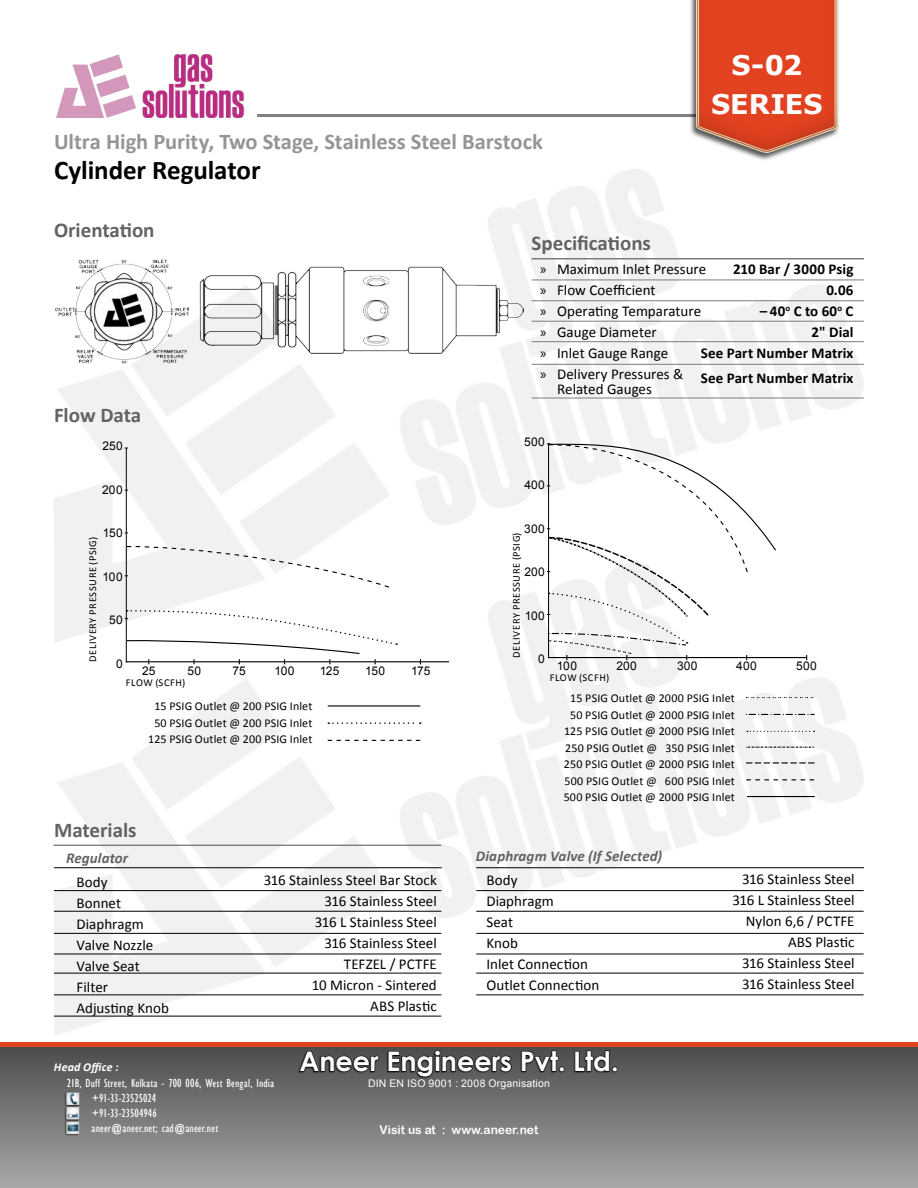
<style>
.page{position:relative;width:918px;height:1188px;background:#fff}
.page>*{position:absolute;margin:0;border:0;box-sizing:border-box;transform-origin:0 0}
.t1{font:700 27px "Century Gothic";color:#fff}
.t2{font:700 27px "Calibri";letter-spacing:-.005em;color:#000}
.t3{font:700 27px/39px "Verdana";color:#fff;text-align:center}
.t4{font:700 22.5px "Calibri";letter-spacing:-.005em;color:#959595}
.t5{font:700 21px "Calibri";color:#636363}
.t6{font:15px/21px "Calibri";color:#000}
.t7{font:700 15px/21px "Calibri";letter-spacing:.005em;color:#000;text-align:right}
.t8{font:italic 700 15px "Calibri";letter-spacing:.005em;color:#636363}
.t9{font:12px/16.5px "Calibri";letter-spacing:.015em;color:#000;text-align:center}
.t10{font:condensed 12px/15px "Gill Sans";letter-spacing:.015em;color:#fff}
.t11{font:12px "Arial";letter-spacing:.02em;color:#000}
.t12{font:12px "Arial Rounded MT Bold";color:#fff}
.t13{font:italic 700 12px "Calibri";letter-spacing:.015em;color:#fff}
.t14{font:10.5px "Calibri";letter-spacing:.055em;color:#000}
.t15{font:10.5px "Arial";letter-spacing:.02em;color:#fff}
.s1{font-family:"Myriad Pro"}
</style>
<div class="page">
<img style="left:54px;top:114px;width:810px;height:391px">
<img style="left:0;top:505px;width:882px;height:538px">
<hr style="left:54px;top:867px;width:388px;height:1px;background:#000">
<hr style="left:54px;top:890px;width:387px;height:1px;background:#000">
<hr style="left:54px;top:911px;width:387px;height:1px;background:#000">
<hr style="left:54px;top:933px;width:387px;height:1px;background:#000">
<hr style="left:54px;top:954px;width:387px;height:1px;background:#000">
<hr style="left:54px;top:973px;width:387px;height:1px;background:#000">
<hr style="left:54px;top:995px;width:387px;height:1px;background:#000">
<hr style="left:54px;top:1016px;width:387px;height:1px;background:#000">
<hr style="left:54px;top:845px;width:387px;height:1px;background:#636363">
<hr style="left:476px;top:867px;width:388px;height:1px;background:#000">
<hr style="left:476px;top:890px;width:388px;height:1px;background:#000">
<hr style="left:476px;top:911px;width:388px;height:1px;background:#000">
<hr style="left:476px;top:933px;width:388px;height:1px;background:#000">
<hr style="left:476px;top:954px;width:388px;height:1px;background:#000">
<hr style="left:476px;top:973px;width:388px;height:1px;background:#000">
<hr style="left:476px;top:995px;width:388px;height:1px;background:#000">
<hr style="left:747px;top:657px;width:60px;height:1px;background:#000">
<svg style="left:547px;top:443px;width:230px;height:217px"></svg>
<svg style="left:746px;top:697px;width:69px;height:1px"></svg>
<svg style="left:746px;top:714px;width:68px;height:1px"></svg>
<svg style="left:747px;top:731px;width:68px;height:1px"></svg>
<svg style="left:746px;top:747px;width:68px;height:1px"></svg>
<svg style="left:746px;top:762px;width:68px;height:2px"></svg>
<svg style="left:746px;top:779px;width:68px;height:1px"></svg>
<hr style="left:747px;top:796px;width:68px;height:1px;background:#000">
<hr style="left:126px;top:448px;width:1px;height:42px;background:#000">
<hr style="left:126px;top:491px;width:1px;height:42px;background:#000">
<hr style="left:126px;top:533px;width:1px;height:43px;background:#000">
<hr style="left:126px;top:576px;width:1px;height:43px;background:#000">
<hr style="left:376px;top:661px;width:44px;height:1px;background:#000">
<svg style="left:420px;top:659px;width:29px;height:5px"></svg>
<svg style="left:125px;top:545px;width:265px;height:44px"></svg>
<svg style="left:125px;top:609px;width:272px;height:55px"></svg>
<hr style="left:328px;top:705px;width:92px;height:2px;background:#000">
<svg style="left:328px;top:722px;width:93px;height:2px"></svg>
<svg style="left:328px;top:740px;width:92px;height:1px"></svg>
<hr style="left:532px;top:258px;width:332px;height:1px;background:#7d7d7d">
<hr style="left:532px;top:280px;width:332px;height:1px;background:#7d7d7d">
<hr style="left:532px;top:300px;width:332px;height:1px;background:#7d7d7d">
<hr style="left:532px;top:321px;width:332px;height:1px;background:#7d7d7d">
<hr style="left:532px;top:341px;width:332px;height:1px;background:#7d7d7d">
<hr style="left:532px;top:364px;width:332px;height:1px;background:#7d7d7d">
<hr style="left:532px;top:398px;width:332px;height:1px;background:#7d7d7d">
<img style="left:199px;top:266px;width:324px;height:88px">
<img style="left:55px;top:258px;width:133px;height:106px">
<div style="left:0;top:1046px;width:918px;height:142px;background:linear-gradient(to bottom,#4c4c4c,#a8a8a8)"></div>
<hr style="left:0;top:1043px;width:918px;height:4px;background:#e34220">
<div style="left:65px;top:1120px;width:16px;height:17px;background:#000;opacity:.75"></div>
<div style="left:65px;top:1106px;width:16px;height:16px;background:#000;opacity:.75"></div>
<div style="left:64px;top:1091px;width:17px;height:17px;background:#000;opacity:.75"></div>
<svg style="left:67px;top:1092px;width:13px;height:42px"></svg>
<div style="left:298px;top:1050px;width:320px;height:29px;background:#000;opacity:.8"></div>
<svg style="left:299px;top:1051px;width:81px;height:21px;background:#2c2c2c"></svg>
<svg style="left:388px;top:1050px;width:124px;height:27px;background:#313131"></svg>
<svg style="left:521px;top:1051px;width:44px;height:21px"></svg>
<svg style="left:575px;top:1050px;width:43px;height:22px"></svg>
<hr style="left:257px;top:115px;width:439px;height:2px;background:#000">
<div style="left:678px;top:0;width:176px;height:171px;background:#000;opacity:.15"></div>
<img style="left:54px;top:54px;width:191px;height:64px">
<h2 class="t4" style="left:54px;top:128px;width:491px">Ultra High Purity, Two Stage, Stainless Steel Barstock</h2>
<h1 class="t2" style="left:54px;top:153px;width:208px">Cylinder Regulator</h1>
<h1 class="t3" style="left:711px;top:45px;width:113px">S-02<br>SERIES</h1>
<h3 class="t5" style="left:54px;top:217px;width:102px">Orientation</h3>
<h3 class="t5" style="left:54px;top:402px;width:89px">Flow Data</h3>
<p class="t11" style="left:102px;top:438px;width:22px">250</p>
<p class="t11" style="left:102px;top:482px;width:22px">200</p>
<p class="t11" style="left:103px;top:525px;width:21px">150</p>
<p class="t11" style="left:103px;top:569px;width:22px">100</p>
<p class="t11" style="left:109px;top:612px;width:15px">50</p>
<p class="t11" style="left:116px;top:656px;width:8px">0</p>
<p class="t14" style="left:86px;top:662px;width:127px;rotate:-90deg">Delivery Pressure (PSIG)</p>
<p class="t11" style="left:142px;top:663px;width:15px">25</p>
<p class="t11" style="left:188px;top:663px;width:15px">50</p>
<p class="t11" style="left:233px;top:663px;width:15px">75</p>
<p class="t11" style="left:274px;top:663px;width:22px">100</p>
<p class="t11" style="left:320px;top:663px;width:21px">125</p>
<p class="t11" style="left:365px;top:663px;width:21px">150</p>
<p class="t11" style="left:411px;top:663px;width:21px">175</p>
<p class="t14" style="left:126px;top:675px;width:61px">Flow (SCFH)</p>
<p class="t9" style="left:148px;top:698px;width:166px">15 PSIG Outlet @ 200 PSIG Inlet<br>50 PSIG Outlet @ 200 PSIG Inlet<br>125 PSIG Outlet @ 200 PSIG Inlet</p>
<h3 class="t5" style="left:532px;top:230px;width:121px">Specifications</h3>
<p class="t6" style="left:540px;top:258px;width:168px"><span class="s1">»</span> Maximum Inlet Pressure <span class="s1">»</span> Flow Coefficient<br><span class="s1">»</span> Operating Temparature <span class="s1">»</span> Gauge Diameter<br><span class="s1">»</span> Inlet Gauge Range<br><span class="s1">»</span> Delivery Pressures &amp;</p>
<p class="t6" style="left:557px;top:378px;width:96px">Related Gauges</p>
<p class="t7" style="left:733px;top:258px;width:122px">210 Bar / 3000 Psig<br>0.06</p>
<p class="t7" style="left:701px;top:300px;width:154px">– 40<sup>o</sup> C to 60<sup>o</sup> C<br>2" Dial<br>See Part Number Matrix</p>
<p class="t7" style="left:701px;top:368px;width:154px">See Part Number Matrix</p>
<p class="t11" style="left:524px;top:434px;width:22px">500</p>
<p class="t11" style="left:524px;top:477px;width:22px">400</p>
<p class="t11" style="left:524px;top:521px;width:22px">300</p>
<p class="t11" style="left:524px;top:564px;width:22px">200</p>
<p class="t11" style="left:525px;top:608px;width:22px">100</p>
<p class="t11" style="left:538px;top:651px;width:8px">0</p>
<p class="t14" style="left:510px;top:658px;width:127px;rotate:-90deg">Delivery Pressure (PSIG)</p>
<p class="t11" style="left:557px;top:658px;width:22px">100</p>
<p class="t11" style="left:616px;top:658px;width:22px">200</p>
<p class="t11" style="left:677px;top:658px;width:22px">300</p>
<p class="t11" style="left:736px;top:658px;width:22px">400</p>
<p class="t11" style="left:796px;top:658px;width:22px">500</p>
<p class="t14" style="left:550px;top:671px;width:61px">Flow (SCFH)</p>
<p class="t9" style="left:564px;top:690px;width:173px">15 PSIG Outlet @ 2000 PSIG Inlet<br>50 PSIG Outlet @ 2000 PSIG Inlet<br>125 PSIG Outlet @ 2000 PSIG Inlet<br>250 PSIG Outlet @ 350 PSIG Inlet<br>250 PSIG Outlet @ 2000 PSIG Inlet<br>500 PSIG Outlet @ 600 PSIG Inlet<br>500 PSIG Outlet @ 2000 PSIG Inlet</p>
<h3 class="t5" style="left:54px;top:817px;width:84px">Materials</h3>
<p class="t8" style="left:66px;top:848px;width:64px">Regulator</p>
<p class="t6" style="left:76px;top:871px;width:94px">Body<br>Bonnet<br>Diaphragm<br>Valve Nozzle<br>Valve Seat<br>Filter<br>Adjusting Knob</p>
<p class="t6" style="left:264px;top:870px;width:175px;text-align:right">316 Stainless Steel Bar Stock<br>316 Stainless Steel<br>316 L Stainless Steel<br>316 Stainless Steel<br>TEFZEL / PCTFE<br>10 Micron - Sintered<br>ABS Plastic</p>
<p class="t6" style="left:732px;top:869px;width:124px;text-align:right">316 Stainless Steel<br>316 L Stainless Steel<br>Nylon 6,6 / PCTFE<br>ABS Plastic<br>316 Stainless Steel<br>316 Stainless Steel</p>
<p class="t8" style="left:476px;top:846px;width:188px">Diaphragm Valve (If Selected)</p>
<p class="t6" style="left:486px;top:869px;width:115px">Body<br>Diaphragm<br>Seat<br>Knob<br>Inlet Connection<br>Outlet Connection</p>
<h1 class="t1" style="left:299px;top:1041px;width:321px">Aneer Engineers Pvt. Ltd.</h1>
<p class="t13" style="left:54px;top:1059px;width:66px">Head Office :</p>
<p class="t10" style="left:91px;top:1076px;width:184px;text-indent:-25px">21B, Duff Street, Kolkata - 700 006, West Bengal, India +91-33-23525024<br>+91-33-23504946<br>aneer@aneer.net; cad@aneer.net</p>
<p class="t15" style="left:368px;top:1077px;width:183px">DIN EN ISO 9001 : 2008 Organisation</p>
<p class="t12" style="left:380px;top:1123px;width:160px">Visit us at : www.aneer.net</p>
</div>
